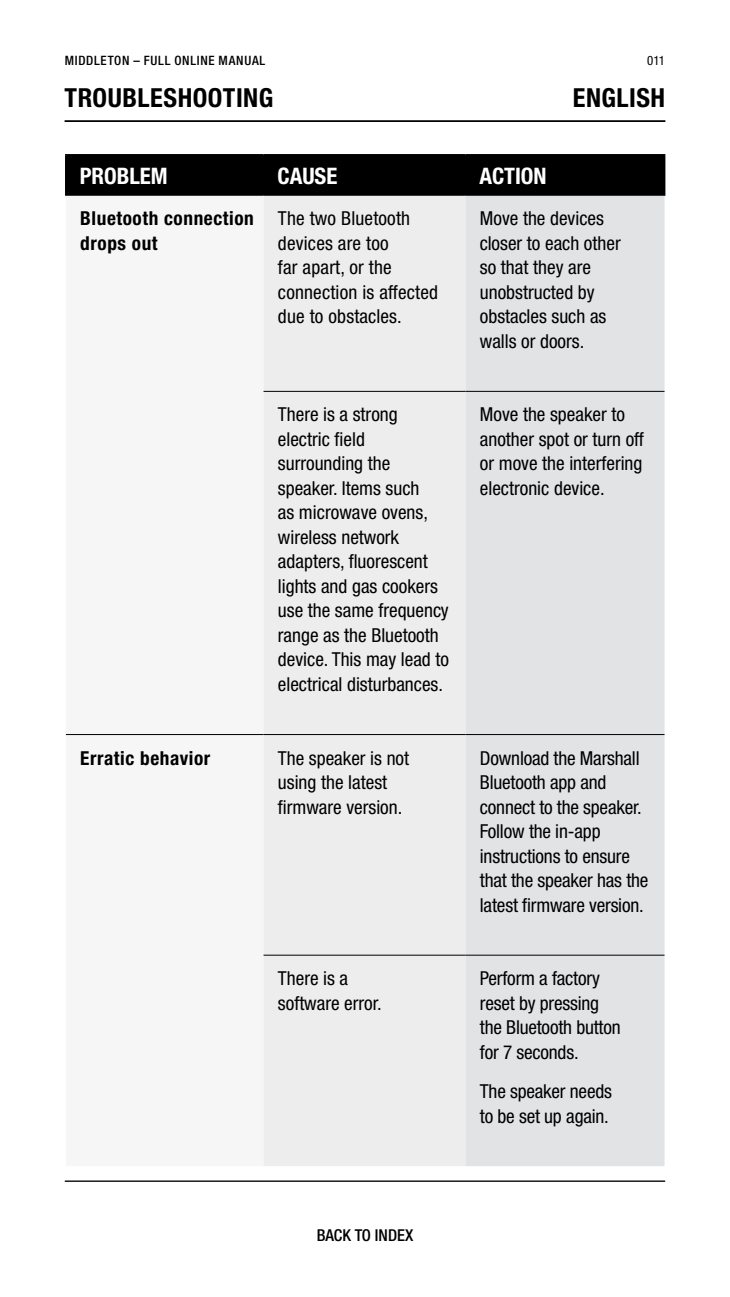
<style>
.page{position:relative;width:730px;height:1297px;background:#fff}
.page>*{position:absolute;margin:0;border:0;box-sizing:border-box;transform-origin:0 0}
.t1{font:700 condensed 26.25px "Helvetica Neue LTW1 G";letter-spacing:.02em;color:#000}
.t2{font:700 condensed 22.75px "Helvetica Neue LTW1 G";color:#fff}
.t3{font:condensed 19.25px/24.5px "Helvetica Neue LTW1 G";color:#000}
.t4{font:700 condensed 19.25px/24.5px "Helvetica Neue LTW1 G";letter-spacing:.03em;color:#000}
.t5{font:500 condensed 16.45px "Helvetica Neue LTW1 G";color:#000}
.t6{font:500 condensed 12.95px "Helvetica Neue LTW1 G";letter-spacing:.055em;color:#000}
.t7{font:condensed 12.95px "Helvetica Neue LTW1 G";color:#000}
</style>
<div class="page">
<hr style="left:65px;top:1180px;width:599px;height:1px;background:#000">
<div style="left:67px;top:156px;width:596px;height:39px;background:#000"></div>
<div style="left:263px;top:196px;width:202px;height:970px;background:#ededee"></div>
<div style="left:465px;top:196px;width:199px;height:970px;background:#e2e3e4"></div>
<hr style="left:65px;top:156px;width:2px;height:39px;background:#000">
<hr style="left:262px;top:156px;width:2px;height:39px;background:#000">
<hr style="left:65px;top:154px;width:198px;height:2px;background:#000">
<hr style="left:464px;top:156px;width:2px;height:39px;background:#000">
<hr style="left:263px;top:154px;width:202px;height:2px;background:#000">
<hr style="left:663px;top:156px;width:2px;height:39px;background:#000">
<hr style="left:465px;top:154px;width:200px;height:2px;background:#000">
<hr style="left:263px;top:391px;width:202px;height:1px;background:#000">
<hr style="left:465px;top:391px;width:199px;height:1px;background:#000">
<hr style="left:65px;top:195px;width:198px;height:1px;background:#000">
<hr style="left:263px;top:195px;width:202px;height:1px;background:#000">
<hr style="left:465px;top:195px;width:200px;height:1px;background:#000">
<hr style="left:66px;top:734px;width:197px;height:1px;background:#000">
<hr style="left:263px;top:734px;width:202px;height:1px;background:#000">
<hr style="left:465px;top:734px;width:199px;height:1px;background:#000">
<hr style="left:263px;top:954px;width:202px;height:1px;background:#000">
<hr style="left:465px;top:954px;width:199px;height:1px;background:#000">
<hr style="left:65px;top:120px;width:600px;height:2px;background:#000">
<p class="t6" style="left:65px;top:52px;width:202px">MIDDLETON – FULL ONLINE MANUAL</p>
<p class="t7" style="left:646px;top:53px;width:20px">011</p>
<h1 class="t1" style="left:65px;top:82px;width:210px">TROUBLESHOOTING</h1>
<h1 class="t1" style="left:572px;top:82px;width:94px">ENGLISH</h1>
<p class="t2" style="left:80px;top:162px;width:89px">PROBLEM</p>
<p class="t2" style="left:277px;top:162px;width:61px">CAUSE</p>
<p class="t2" style="left:479px;top:162px;width:69px">ACTION</p>
<p class="t4" style="left:80px;top:206px;width:175px">Bluetooth connection drops out</p>
<p class="t3" style="left:278px;top:206px;width:161px">The two Bluetooth devices are too<br>far apart, or the connection is affected due to obstacles.</p>
<p class="t3" style="left:479px;top:206px;width:142px">Move the devices closer to each other so that they are unobstructed by obstacles such as walls or doors.</p>
<p class="t3" style="left:278px;top:402px;width:172px">There is a strong electric field surrounding the speaker. Items such<br>as microwave ovens, wireless network adapters, fluorescent lights and gas cookers use the same frequency range as the Bluetooth device. This may lead to electrical disturbances.</p>
<p class="t3" style="left:479px;top:402px;width:165px">Move the speaker to another spot or turn off or move the interfering electronic device.</p>
<p class="t4" style="left:80px;top:745px;width:131px">Erratic behavior</p>
<p class="t3" style="left:278px;top:745px;width:133px">The speaker is not using the latest firmware version.</p>
<p class="t3" style="left:479px;top:745px;width:170px">Download the Marshall<br>Bluetooth app and connect to the speaker.<br>Follow the in-app instructions to ensure that the speaker has the latest firmware version.</p>
<p class="t3" style="left:278px;top:966px;width:105px">There is a software error.</p>
<p class="t3" style="left:479px;top:966px;width:142px">Perform a factory reset by pressing the Bluetooth button for 7 seconds.</p>
<p class="t3" style="left:479px;top:1079px;width:133px">The speaker needs to be set up again.</p>
<p class="t5" style="left:316px;top:1225px;width:98px">BACK TO INDEX</p>
</div>
